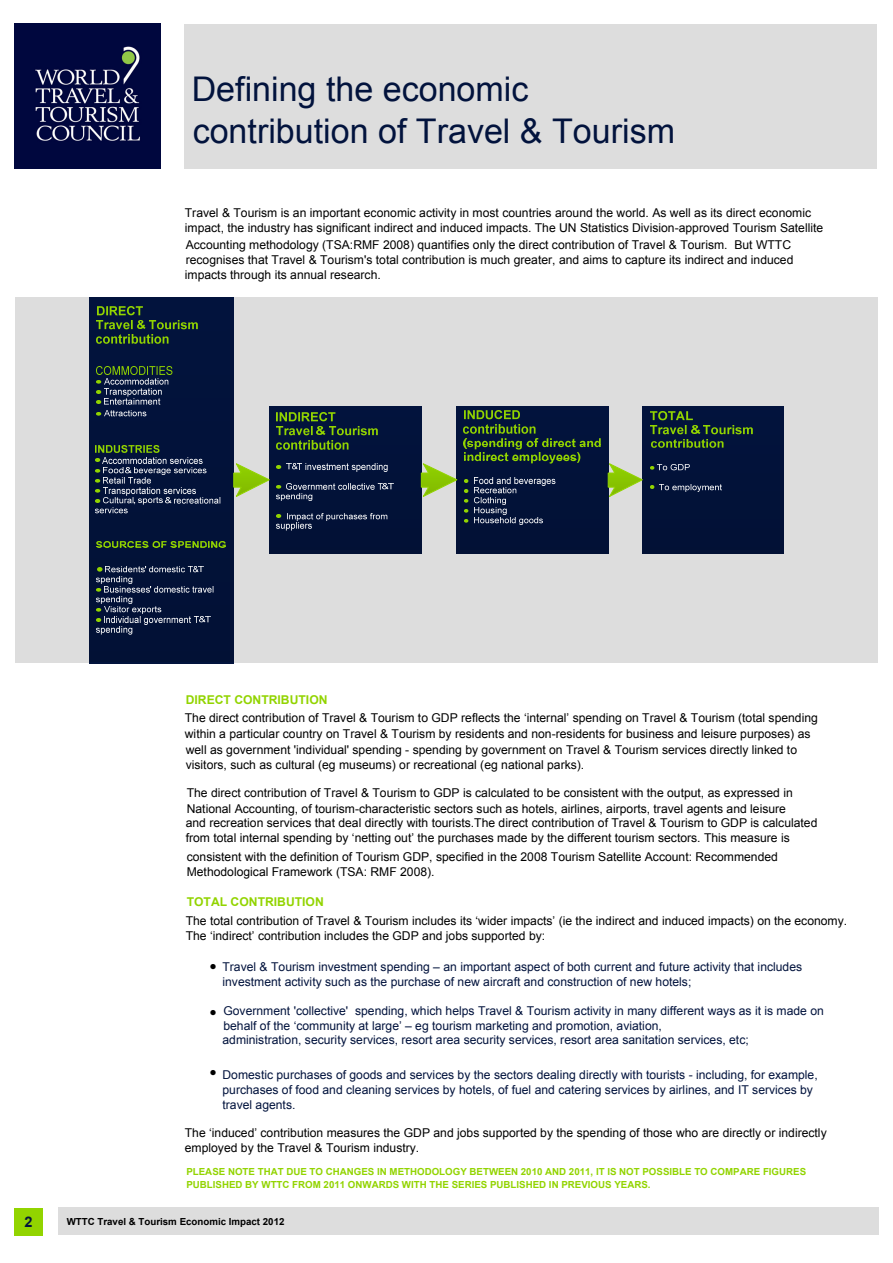
<style>
.page{position:relative;width:893px;height:1263px;background:#fff}
.page>*{position:absolute;margin:0;border:0;box-sizing:border-box;transform-origin:0 0}
.t1{font:34.05px/41.7px "Arial";color:#02133d}
.t2{font:700 14.55px "Arial";color:#02133d}
.t3{font:12.15px/15.1px "Arial";color:#000}
.t4{font:12.15px/15.1px "Arial";color:#02133d}
.t5{font:700 12.15px "Arial";color:#92d400}
.t6{font:700 9.75px/12.8px "Arial";color:#92d400}
.t7{font:700 9.75px "Arial";color:#000}
</style>
<div class="page">
<div style="left:15px;top:298px;width:862px;height:365px;background:#ddd"></div>
<div style="left:184px;top:24px;width:692px;height:145px;background:#ddd"></div>
<div style="left:58px;top:1207px;width:820px;height:28px;background:#ddd"></div>
<div style="left:14px;top:1208px;width:29px;height:28px;background:#92d400"></div>
<img style="left:14px;top:24px;width:147px;height:145px">
<div style="left:90px;top:297px;width:144px;height:366px;background:#021239"></div>
<div style="left:642px;top:406px;width:141px;height:147px;background:#021239"></div>
<img style="left:97px;top:367px;width:76px;height:7px">
<img style="left:104px;top:379px;width:64px;height:6px">
<img style="left:104px;top:389px;width:57px;height:16px">
<svg style="left:97px;top:380px;width:4px;height:36px"></svg>
<img style="left:104px;top:410px;width:42px;height:7px">
<img style="left:96px;top:445px;width:64px;height:8px">
<img style="left:103px;top:457px;width:99px;height:6px">
<img style="left:104px;top:467px;width:19px;height:7px">
<img style="left:126px;top:467px;width:6px;height:7px">
<img style="left:135px;top:467px;width:72px;height:8px">
<img style="left:103px;top:477px;width:48px;height:7px">
<img style="left:105px;top:488px;width:90px;height:7px">
<svg style="left:96px;top:459px;width:4px;height:44px"></svg>
<img style="left:103px;top:498px;width:30px;height:10px">
<img style="left:139px;top:498px;width:24px;height:7px">
<img style="left:166px;top:498px;width:5px;height:6px">
<img style="left:174px;top:498px;width:46px;height:6px">
<img style="left:95px;top:508px;width:33px;height:6px">
<img style="left:96px;top:541px;width:129px;height:7px">
<svg style="left:97px;top:567px;width:5px;height:5px"></svg>
<img style="left:106px;top:566px;width:39px;height:17px">
<img style="left:149px;top:566px;width:55px;height:7px">
<img style="left:96px;top:577px;width:36px;height:11px">
<svg style="left:97px;top:588px;width:4px;height:4px"></svg>
<img style="left:105px;top:587px;width:44px;height:6px">
<img style="left:154px;top:587px;width:60px;height:6px">
<img style="left:96px;top:597px;width:36px;height:10px">
<img style="left:104px;top:607px;width:57px;height:10px">
<svg style="left:97px;top:608px;width:4px;height:14px"></svg>
<img style="left:104px;top:617px;width:93px;height:7px">
<img style="left:199px;top:617px;width:10px;height:6px">
<img style="left:96px;top:627px;width:36px;height:8px">
<div style="left:90px;top:321px;width:136px;height:9px;background:#02133d"></div>
<img style="left:97px;top:307px;width:45px;height:9px">
<img style="left:96px;top:321px;width:36px;height:9px">
<img style="left:137px;top:321px;width:9px;height:23px">
<img style="left:149px;top:321px;width:48px;height:9px">
<img style="left:97px;top:335px;width:72px;height:8px">
<div style="left:457px;top:406px;width:151px;height:147px;background:#021239"></div>
<div style="left:269px;top:406px;width:152px;height:147px;background:#021239"></div>
<img style="left:277px;top:413px;width:58px;height:9px">
<img style="left:276px;top:427px;width:36px;height:9px">
<img style="left:317px;top:427px;width:8px;height:23px">
<img style="left:329px;top:427px;width:48px;height:9px">
<img style="left:276px;top:441px;width:72px;height:8px">
<svg style="left:277px;top:466px;width:4px;height:3px"></svg>
<img style="left:288px;top:464px;width:10px;height:6px">
<img style="left:299px;top:464px;width:88px;height:7px">
<svg style="left:277px;top:485px;width:4px;height:4px"></svg>
<img style="left:287px;top:483px;width:95px;height:7px">
<img style="left:383px;top:483px;width:11px;height:7px">
<img style="left:276px;top:493px;width:36px;height:8px">
<svg style="left:277px;top:515px;width:4px;height:3px"></svg>
<img style="left:287px;top:513px;width:100px;height:8px">
<img style="left:276px;top:523px;width:35px;height:8px">
<img style="left:474px;top:478px;width:81px;height:7px">
<img style="left:474px;top:488px;width:43px;height:10px">
<img style="left:474px;top:498px;width:32px;height:10px">
<img style="left:474px;top:508px;width:32px;height:7px">
<svg style="left:464px;top:480px;width:4px;height:43px"></svg>
<img style="left:474px;top:517px;width:69px;height:8px">
<img style="left:651px;top:411px;width:41px;height:10px">
<img style="left:651px;top:426px;width:36px;height:9px">
<img style="left:691px;top:425px;width:9px;height:9px">
<img style="left:703px;top:426px;width:49px;height:9px">
<img style="left:651px;top:439px;width:72px;height:9px">
<svg style="left:650px;top:466px;width:4px;height:4px"></svg>
<img style="left:657px;top:464px;width:32px;height:7px">
<svg style="left:650px;top:486px;width:4px;height:3px"></svg>
<img style="left:660px;top:484px;width:61px;height:8px">
<img style="left:464px;top:411px;width:55px;height:9px">
<img style="left:463px;top:425px;width:72px;height:9px">
<img style="left:464px;top:439px;width:3px;height:14px">
<img style="left:467px;top:439px;width:134px;height:11px">
<img style="left:464px;top:453px;width:112px;height:11px">
<img style="left:577px;top:453px;width:3px;height:10px">
<svg style="left:421px;top:463px;width:36px;height:34px"></svg>
<svg style="left:233px;top:463px;width:36px;height:34px"></svg>
<svg style="left:608px;top:463px;width:34px;height:34px"></svg>
<h1 class="t1" style="left:192px;top:69px;width:485px">Defining the economic contribution of Travel &amp; Tourism</h1>
<p class="t3" style="left:185px;top:205px;width:640px">Travel &amp; Tourism is an important economic activity in most countries around the world. As well as its direct economic impact, the industry has significant indirect and induced impacts. The UN Statistics Division-approved Tourism Satellite</p>
<p class="t3" style="left:185px;top:238px;width:610px">Accounting methodology (TSA:RMF 2008) quantifies only the direct contribution of Travel &amp; Tourism. But WTTC recognises that Travel &amp; Tourism's total contribution is much greater, and aims to capture its indirect and induced impacts through its annual research.</p>
<p class="t5" style="left:186px;top:693px;width:143px">DIRECT CONTRIBUTION</p>
<p class="t3" style="left:185px;top:711px;width:634px">The direct contribution of Travel &amp; Tourism to GDP reflects the ‘internal’ spending on Travel &amp; Tourism (total spending within a particular country on Travel &amp; Tourism by residents and non-residents for business and leisure purposes) as</p>
<p class="t3" style="left:186px;top:742px;width:613px">well as government 'individual' spending - spending by government on Travel &amp; Tourism services directly linked to visitors, such as cultural (eg museums) or recreational (eg national parks).</p>
<p class="t3" style="left:186px;top:786px;width:633px">The direct contribution of Travel &amp; Tourism to GDP is calculated to be consistent with the output, as expressed in National Accounting, of tourism-characteristic sectors such as hotels, airlines, airports, travel agents and leisure<br>and recreation services that deal directly with tourists.The direct contribution of Travel &amp; Tourism to GDP is calculated from total internal spending by ‘netting out’ the purchases made by the different tourism sectors. This measure is</p>
<p class="t3" style="left:187px;top:849px;width:592px">consistent with the definition of Tourism GDP, specified in the 2008 Tourism Satellite Account: Recommended<br>Methodological Framework (TSA: RMF 2008).</p>
<p class="t5" style="left:187px;top:895px;width:139px">TOTAL CONTRIBUTION</p>
<p class="t3" style="left:186px;top:913px;width:663px">The total contribution of Travel &amp; Tourism includes its ‘wider impacts’ (ie the indirect and induced impacts) on the economy.<br>The ‘indirect’ contribution includes the GDP and jobs supported by:</p>
<p class="t4" style="left:222px;top:959px;width:581px">Travel &amp; Tourism investment spending – an important aspect of both current and future activity that includes investment activity such as the purchase of new aircraft and construction of new hotels;</p>
<p class="t4" style="left:222px;top:1003px;width:603px;line-height:14.7px">Government 'collective' spending, which helps Travel &amp; Tourism activity in many different ways as it is made on behalf of the ‘community at large’ – eg tourism marketing and promotion, aviation,<br>administration, security services, resort area security services, resort area sanitation services, etc;</p>
<p class="t4" style="left:222px;top:1067px;width:596px">Domestic purchases of goods and services by the sectors dealing directly with tourists - including, for example, purchases of food and cleaning services by hotels, of fuel and catering services by airlines, and IT services by travel agents.</p>
<p class="t3" style="left:185px;top:1125px;width:643px">The ‘induced’ contribution measures the GDP and jobs supported by the spending of those who are directly or indirectly employed by the Travel &amp; Tourism industry.</p>
<p class="t6" style="left:186px;top:1165px;width:621px">PLEASE NOTE THAT DUE TO CHANGES IN METHODOLOGY BETWEEN 2010 AND 2011, IT IS NOT POSSIBLE TO COMPARE FIGURES<br>PUBLISHED BY WTTC FROM 2011 ONWARDS WITH THE SERIES PUBLISHED IN PREVIOUS YEARS.</p>
<p class="t3" style="left:209px;top:959px;width:9px">●</p>
<p class="t3" style="left:209px;top:1004px;width:9px">●</p>
<p class="t3" style="left:209px;top:1064px;width:9px">●</p>
<p class="t2" style="left:24px;top:1214px;width:10px">2</p>
<p class="t7" style="left:67px;top:1216px;width:219px">WTTC Travel &amp; Tourism Economic Impact 2012</p>
</div>
